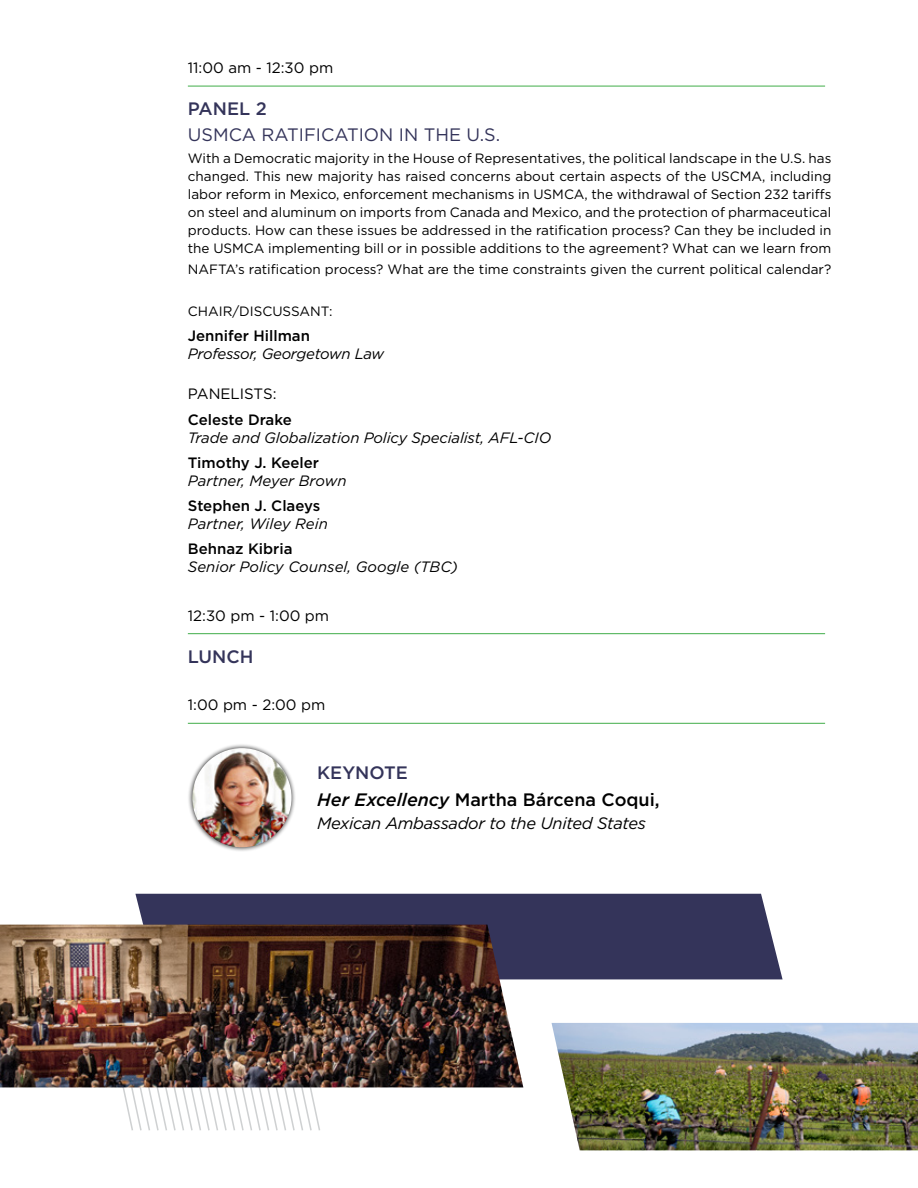
<style>
.page{position:relative;width:918px;height:1188px;background:#fff}
.page>*{position:absolute;margin:0;border:0;box-sizing:border-box;transform-origin:0 0}
.t1{font:500 18px/27px "Gotham";color:#000}
.t2{font:18px "Gotham";color:#34345a}
.t3{font:500 18px "Gotham";color:#34345a}
.t4{font:italic 16.5px "Gotham";letter-spacing:-.02em;color:#000}
.t5{font:italic 15px "Gotham";letter-spacing:-.01em;color:#000}
.t6{font:500 15px "Gotham";color:#000}
.t7{font:15px "Gotham";color:#000}
.t8{font:13.5px/18px "Gotham";color:#000;text-align:justify}
.s1{color:#34345a}
.s2{font-style:italic}
</style>
<div class="page">
<svg style="left:106px;top:1087px;width:222px;height:44px"></svg>
<hr style="left:188px;top:86px;width:637px;height:1px;background:#40ad49">
<hr style="left:188px;top:633px;width:637px;height:1px;background:#40ad49">
<hr style="left:188px;top:723px;width:637px;height:1px;background:#40ad49">
<img style="left:552px;top:1023px;width:366px;height:127px">
<div style="left:135px;top:894px;width:648px;height:85px;background:#34345a"></div>
<img style="left:0;top:925px;width:523px;height:162px">
<div style="left:188px;top:743px;width:108px;height:109px;background:#000;opacity:.75"></div>
<img style="left:192px;top:748px;width:100px;height:99px;border-radius:50px">
<p class="t7" style="left:188px;top:58px;width:147px">11:00 am - 12:30 pm</p>
<h1 class="t3" style="left:188px;top:97px;width:80px">PANEL 2</h1>
<h1 class="t2" style="left:188px;top:123px;width:314px">USMCA RATIFICATION IN THE U.S.</h1>
<p class="t8" style="left:188px;top:149px;width:645px">With a Democratic majority in the House of Representatives, the political landscape in the U.S. has changed. This new majority has raised concerns about certain aspects of the USCMA, including labor reform in Mexico, enforcement mechanisms in USMCA, the withdrawal of Section 232 tariffs on steel and aluminum on imports from Canada and Mexico, and the protection of pharmaceutical products. How can these issues be addressed in the ratification process? Can they be included in the USMCA implementing bill or in possible additions to the agreement? What can we learn from</p>
<p class="t8" style="left:188px;top:260px;width:645px">NAFTA’s ratification process? What are the time constraints given the current political calendar?</p>
<p class="t8" style="left:188px;top:302px;width:146px">CHAIR/DISCUSSANT:</p>
<p class="t6" style="left:188px;top:326px;width:124px">Jennifer Hillman</p>
<p class="t5" style="left:188px;top:344px;width:198px">Professor, Georgetown Law</p>
<p class="t7" style="left:188px;top:384px;width:90px">PANELISTS:</p>
<p class="t6" style="left:188px;top:409px;width:105px">Celeste Drake</p>
<p class="t5" style="left:188px;top:428px;width:365px">Trade and Globalization Policy Specialist, AFL-CIO</p>
<p class="t6" style="left:188px;top:453px;width:133px">Timothy J. Keeler</p>
<p class="t5" style="left:188px;top:471px;width:160px">Partner, Meyer Brown</p>
<p class="t6" style="left:188px;top:496px;width:134px">Stephen J. Claeys</p>
<p class="t5" style="left:188px;top:514px;width:142px">Partner, Wiley Rein</p>
<p class="t6" style="left:188px;top:539px;width:106px">Behnaz Kibria</p>
<p class="t5" style="left:188px;top:557px;width:272px">Senior Policy Counsel, Google (TBC)</p>
<p class="t7" style="left:188px;top:606px;width:143px">12:30 pm - 1:00 pm</p>
<h1 class="t3" style="left:188px;top:645px;width:67px">LUNCH</h1>
<p class="t7" style="left:188px;top:695px;width:139px">1:00 pm - 2:00 pm</p>
<h1 class="t1" style="left:317px;top:759px;width:344px"><span class="s1">KEYNOTE<br></span><span class="s2">Her Excellency</span> Martha Bárcena Coqui,</h1>
<p class="t4" style="left:317px;top:812px;width:330px">Mexican Ambassador to the United States</p>
</div>
